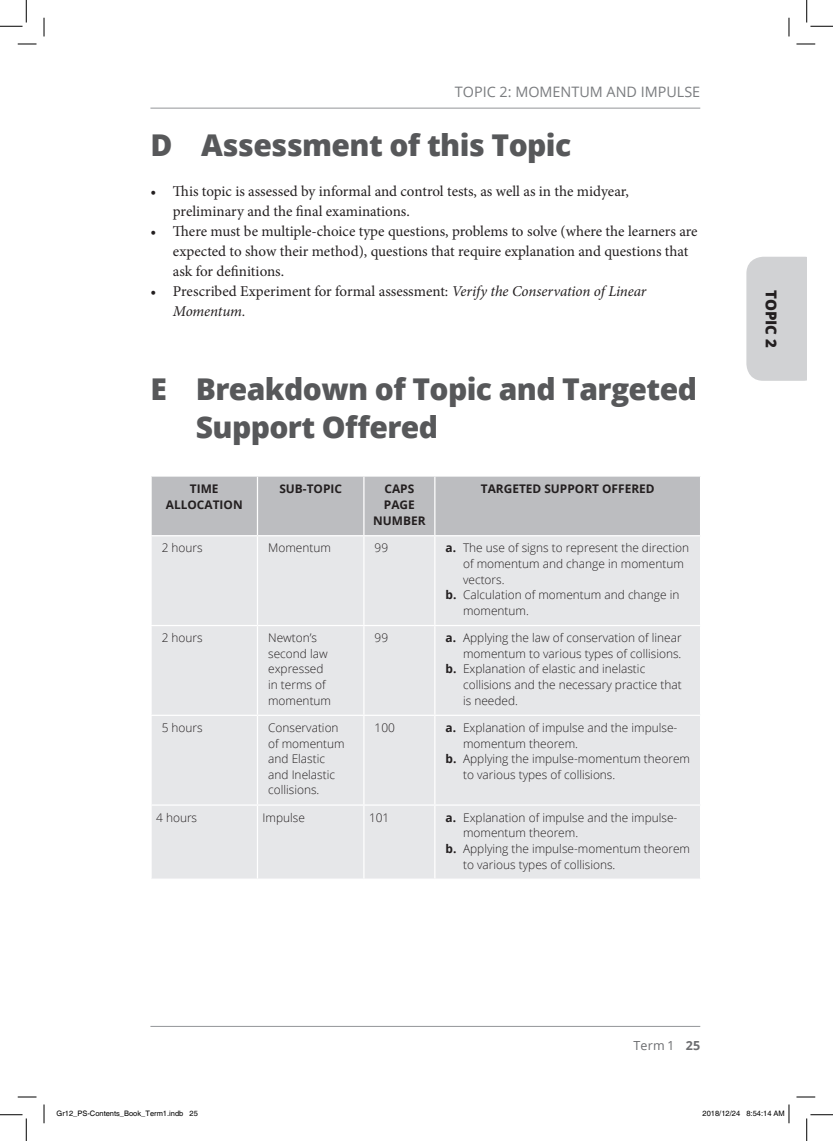
<style>
.page{position:relative;width:833px;height:1141px;background:#fff}
.page>*{position:absolute;margin:0;border:0;box-sizing:border-box;transform-origin:0 0}
.t1{font:800 30px/37.5px "Open Sans";letter-spacing:-.02em;color:#57585a}
.t2{font:15px/20px "Minion Pro";letter-spacing:-.005em;color:#231f20}
.t3{font:800 15px "Open Sans";color:#231f20}
.t4{font:14.38px "Open Sans";color:#7a7c7f}
.t5{font:12.5px "Open Sans";color:#6c6d70}
.t6{font:300 11.88px/15.6px "Open Sans";color:#231f20}
.t7{font:700 11.88px/16.2px "Open Sans";color:#231f20;text-align:center}
.t8{font:7.5px "Helvetica";color:#000}
.s1{font-style:italic}
.s2{font-weight:700}
</style>
<div class="page">
<hr style="left:150px;top:108px;width:549px;height:1px;background:#939598">
<hr style="left:150px;top:1025px;width:549px;height:1px;background:#939598">
<div style="left:746px;top:257px;width:60px;height:124px;background:#d1d2d4"></div>
<div style="left:152px;top:476px;width:547px;height:59px;background:#bcbdc0"></div>
<div style="left:152px;top:536px;width:547px;height:342px;background:#e6e7e9"></div>
<hr style="left:257px;top:476px;width:1px;height:59px;background:#fff">
<hr style="left:363px;top:476px;width:1px;height:59px;background:#fff">
<hr style="left:434px;top:476px;width:1px;height:59px;background:#fff">
<hr style="left:257px;top:536px;width:1px;height:89px;background:#fff">
<hr style="left:363px;top:536px;width:1px;height:89px;background:#fff">
<hr style="left:434px;top:536px;width:1px;height:89px;background:#fff">
<hr style="left:150px;top:625px;width:107px;height:1px;background:#fff">
<hr style="left:257px;top:625px;width:106px;height:1px;background:#fff">
<hr style="left:257px;top:626px;width:1px;height:88px;background:#fff">
<hr style="left:363px;top:625px;width:71px;height:1px;background:#fff">
<hr style="left:363px;top:626px;width:1px;height:88px;background:#fff">
<hr style="left:434px;top:625px;width:266px;height:1px;background:#fff">
<hr style="left:434px;top:626px;width:1px;height:88px;background:#fff">
<hr style="left:150px;top:714px;width:107px;height:1px;background:#fff">
<hr style="left:257px;top:714px;width:106px;height:1px;background:#fff">
<hr style="left:257px;top:715px;width:1px;height:89px;background:#fff">
<hr style="left:363px;top:714px;width:71px;height:1px;background:#fff">
<hr style="left:363px;top:715px;width:1px;height:89px;background:#fff">
<hr style="left:434px;top:714px;width:266px;height:1px;background:#fff">
<hr style="left:434px;top:715px;width:1px;height:89px;background:#fff">
<hr style="left:150px;top:804px;width:107px;height:1px;background:#fff">
<hr style="left:257px;top:804px;width:106px;height:1px;background:#fff">
<hr style="left:257px;top:805px;width:1px;height:73px;background:#fff">
<hr style="left:363px;top:804px;width:71px;height:1px;background:#fff">
<hr style="left:363px;top:805px;width:1px;height:73px;background:#fff">
<hr style="left:434px;top:804px;width:266px;height:1px;background:#fff">
<hr style="left:434px;top:805px;width:1px;height:73px;background:#fff">
<svg style="left:18px;top:43px;width:18px;height:2px"></svg>
<svg style="left:796px;top:43px;width:18px;height:2px"></svg>
<svg style="left:18px;top:1096px;width:18px;height:1px"></svg>
<svg style="left:796px;top:1096px;width:18px;height:1px"></svg>
<svg style="left:43px;top:18px;width:2px;height:18px"></svg>
<svg style="left:43px;top:1104px;width:2px;height:19px"></svg>
<svg style="left:788px;top:18px;width:1px;height:18px"></svg>
<svg style="left:0;top:0;width:27px;height:27px"></svg>
<svg style="left:0;top:1114px;width:27px;height:26px"></svg>
<svg style="left:806px;top:0;width:26px;height:27px"></svg>
<svg style="left:806px;top:1114px;width:26px;height:26px"></svg>
<svg style="left:788px;top:1104px;width:1px;height:19px"></svg>
<p class="t4" style="left:454px;top:82px;width:247px">TOPIC 2: MOMENTUM AND IMPULSE</p>
<h1 class="t1" style="left:150px;top:124px;width:422px">D Assessment of this Topic</h1>
<p class="t2" style="left:173px;top:181px;width:457px;text-indent:-22px">• This topic is assessed by informal and control tests, as well as in the midyear, preliminary and the final examinations.</p>
<p class="t2" style="left:173px;top:221px;width:526px;text-indent:-22px">• There must be multiple-choice type questions, problems to solve (where the learners are expected to show their method), questions that require explanation and questions that ask for definitions.</p>
<p class="t2" style="left:173px;top:281px;width:474px;text-indent:-22px">• Prescribed Experiment for formal assessment: <span class="s1">Verify the Conservation of Linear<br>Momentum.</span></p>
<h1 class="t1" style="left:196px;top:369px;width:502px;text-indent:-45px">E Breakdown of Topic and Targeted<br>Support Offered</h1>
<p class="t7" style="left:166px;top:480px;width:78px">TIME<br>ALLOCATION</p>
<p class="t7" style="left:279px;top:480px;width:64px">SUB-TOPIC</p>
<p class="t7" style="left:373px;top:480px;width:54px">CAPS<br>PAGE<br>NUMBER</p>
<p class="t7" style="left:480px;top:480px;width:175px">TARGETED SUPPORT OFFERED</p>
<p class="t6" style="left:162px;top:540px;width:42px">2 hours</p>
<p class="t6" style="left:268px;top:540px;width:64px">Momentum</p>
<p class="t6" style="left:374px;top:540px;width:15px">99</p>
<p class="t6" style="left:445px;top:540px;width:245px"><span class="s2">a.</span> The use of signs to represent the direction</p>
<p class="t6" style="left:463px;top:555px;width:222px">of momentum and change in momentum</p>
<p class="t6" style="left:463px;top:571px;width:43px">vectors.</p>
<p class="t6" style="left:445px;top:586px;width:235px"><span class="s2">b.</span> Calculation of momentum and change in</p>
<p class="t6" style="left:463px;top:602px;width:67px">momentum.</p>
<p class="t6" style="left:162px;top:629px;width:42px">2 hours</p>
<p class="t6" style="left:268px;top:629px;width:64px">Newton’s second law expressed in terms of momentum</p>
<p class="t6" style="left:374px;top:629px;width:15px">99</p>
<p class="t6" style="left:445px;top:629px;width:237px"><span class="s2">a.</span> Applying the law of conservation of linear</p>
<p class="t6" style="left:463px;top:645px;width:220px">momentum to various types of collisions.</p>
<p class="t6" style="left:445px;top:661px;width:201px"><span class="s2">b.</span> Explanation of elastic and inelastic</p>
<p class="t6" style="left:463px;top:676px;width:220px">collisions and the necessary practice that</p>
<p class="t6" style="left:463px;top:692px;width:56px">is needed.</p>
<p class="t6" style="left:162px;top:719px;width:42px">5 hours</p>
<p class="t6" style="left:268px;top:719px;width:78px">Conservation of momentum and Elastic and Inelastic collisions.</p>
<p class="t6" style="left:374px;top:719px;width:22px">100</p>
<p class="t6" style="left:445px;top:719px;width:233px"><span class="s2">a.</span> Explanation of impulse and the impulse-</p>
<p class="t6" style="left:463px;top:735px;width:116px">momentum theorem.</p>
<p class="t6" style="left:445px;top:750px;width:246px"><span class="s2">b.</span> Applying the impulse-momentum theorem</p>
<p class="t6" style="left:463px;top:766px;width:154px">to various types of collisions.</p>
<p class="t6" style="left:156px;top:809px;width:42px">4 hours</p>
<p class="t6" style="left:262px;top:809px;width:44px">Impulse</p>
<p class="t6" style="left:369px;top:809px;width:22px">101</p>
<p class="t6" style="left:445px;top:809px;width:233px"><span class="s2">a.</span> Explanation of impulse and the impulse-</p>
<p class="t6" style="left:463px;top:824px;width:116px">momentum theorem.</p>
<p class="t6" style="left:445px;top:840px;width:246px"><span class="s2">b.</span> Applying the impulse-momentum theorem</p>
<p class="t6" style="left:463px;top:856px;width:154px">to various types of collisions.</p>
<p class="t3" style="left:782px;top:290px;width:59px;rotate:90deg">TOPIC 2</p>
<p class="t5" style="left:633px;top:1036px;width:68px">Term 1 <span class="s2">25</span></p>
<p class="t8" style="left:56px;top:1108px;width:143px">Gr12_PS-Contents_Book_Term1.indb 25</p>
<p class="t8" style="left:702px;top:1108px;width:84px">2018/12/24 8:54:14 AM</p>
</div>
